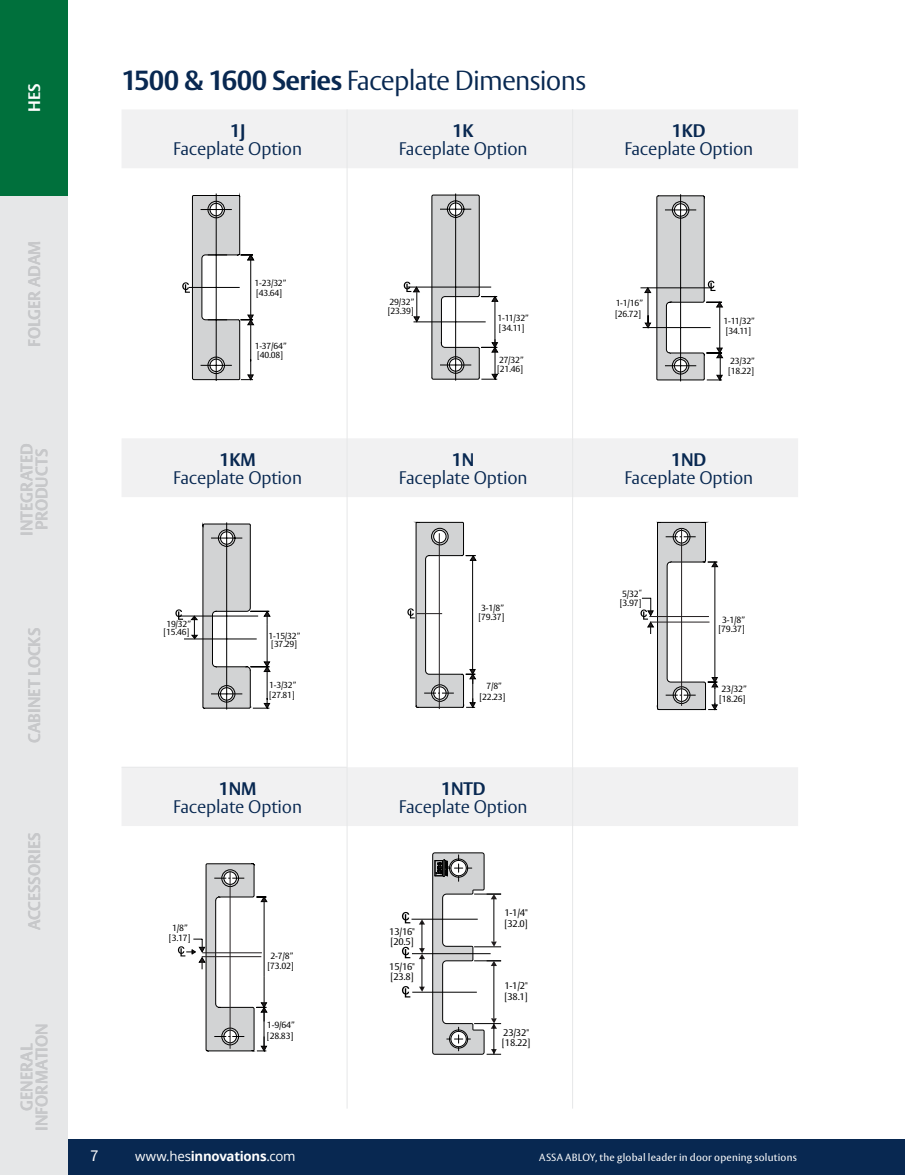
<style>
.page{position:relative;width:905px;height:1175px;background:#fff}
.page>*{position:absolute;margin:0;border:0;box-sizing:border-box;transform-origin:0 0}
.t1{font:300 27.3px "ASSA Vesta";letter-spacing:-.03em;color:#082851}
.t2{font:300 18px "ASSA Vesta";letter-spacing:-.01em;color:#082851}
.t3{font:700 18px "ASSA Vesta";letter-spacing:-.01em;color:#082851}
.t4{font:700 16.5px/15px "ASSA Vesta";letter-spacing:.005em;color:#c7c8ca;text-align:center}
.t5{font:700 16.5px "ASSA Vesta";color:#fff}
.t6{font:15px "ASSA Vesta";color:#fff}
.t7{font:13.35px "Open Sans";letter-spacing:-.015em;color:#fff}
.t8{font:10.35px "ASSA Vesta";letter-spacing:.02em;color:#fff}
.t9{font:9.6px/10.2px "ASSA Vesta";letter-spacing:-.025em;color:#000}
.t10{font:8.85px/9.4px "ASSA Vesta";letter-spacing:-.025em;color:#000}
.t11{font:8.7px/9.3px "ASSA Vesta";letter-spacing:-.025em;color:#000}
.t12{font:7.35px "ASSA Vesta";color:#000}
.s1{font-weight:700}
</style>
<div class="page">
<div style="left:68px;top:1139px;width:836px;height:35px;background:#082851"></div>
<svg style="left:122px;top:109px;width:676px;height:717px"></svg>
<hr style="left:572px;top:109px;width:1px;height:59px;background:#e6e7e8">
<hr style="left:572px;top:168px;width:1px;height:270px;background:#e6e7e8">
<hr style="left:572px;top:438px;width:1px;height:59px;background:#e6e7e8">
<hr style="left:572px;top:497px;width:1px;height:270px;background:#e6e7e8">
<hr style="left:347px;top:109px;width:1px;height:59px;background:#e6e7e8">
<hr style="left:347px;top:168px;width:1px;height:270px;background:#e6e7e8">
<hr style="left:347px;top:438px;width:1px;height:59px;background:#e6e7e8">
<hr style="left:347px;top:497px;width:1px;height:270px;background:#e6e7e8">
<hr style="left:122px;top:767px;width:225px;height:1px;background:#e6e7e8">
<hr style="left:347px;top:767px;width:1px;height:59px;background:#e6e7e8">
<hr style="left:572px;top:767px;width:1px;height:59px;background:#e6e7e8">
<hr style="left:347px;top:826px;width:1px;height:282px;background:#e6e7e8">
<hr style="left:572px;top:826px;width:1px;height:282px;background:#e6e7e8">
<hr style="left:216px;top:193px;width:1px;height:188px;background:#000">
<svg style="left:182px;top:195px;width:72px;height:186px"></svg>
<svg style="left:404px;top:193px;width:94px;height:188px"></svg>
<hr style="left:494px;top:339px;width:1px;height:39px;background:#000">
<hr style="left:680px;top:194px;width:1px;height:187px;background:#000">
<hr style="left:640px;top:287px;width:72px;height:1px;background:#000">
<hr style="left:642px;top:327px;width:68px;height:1px;background:#000">
<svg style="left:644px;top:195px;width:79px;height:186px"></svg>
<svg style="left:175px;top:522px;width:96px;height:188px"></svg>
<hr style="left:439px;top:533px;width:1px;height:176px;background:#231f20">
<svg style="left:407px;top:522px;width:69px;height:186px"></svg>
<svg style="left:640px;top:522px;width:78px;height:188px"></svg>
<svg style="left:178px;top:863px;width:90px;height:188px"></svg>
<hr style="left:412px;top:991px;width:65px;height:1px;background:#000">
<hr style="left:412px;top:953px;width:78px;height:1px;background:#000">
<svg style="left:419px;top:986px;width:6px;height:5px"></svg>
<svg style="left:402px;top:946px;width:8px;height:12px"></svg>
<svg style="left:402px;top:986px;width:8px;height:11px"></svg>
<hr style="left:421px;top:957px;width:1px;height:32px;background:#000">
<hr style="left:411px;top:918px;width:66px;height:1px;background:#000">
<svg style="left:402px;top:912px;width:8px;height:11px"></svg>
<svg style="left:419px;top:919px;width:6px;height:40px"></svg>
<svg style="left:432px;top:852px;width:69px;height:202px"></svg>
<div style="left:0;top:0;width:68px;height:1174px;background:#e6e7e8"></div>
<div style="left:0;top:0;width:68px;height:196px;background:#00703c"></div>
<h3 class="t5" style="left:24px;top:112px;width:30px;rotate:-90deg">HES</h3>
<h3 class="t4" style="left:27px;top:347px;width:108px;rotate:-90deg">FOLGER ADAM</h3>
<h3 class="t4" style="left:20px;top:536px;width:94px;rotate:-90deg">INTEGRATED<br>PRODUCTS</h3>
<h3 class="t4" style="left:27px;top:743px;width:117px;rotate:-90deg">CABINET LOCKS</h3>
<h3 class="t4" style="left:27px;top:930px;width:100px;rotate:-90deg">ACCESSORIES</h3>
<h3 class="t4" style="left:20px;top:1130px;width:109px;rotate:-90deg">GENERAL<br>INFORMATION</h3>
<h1 class="t1" style="left:122px;top:64px;width:466px"><span class="s1">1500 &amp; 1600 Series</span> Faceplate Dimensions</h1>
<h2 class="t3" style="left:230px;top:119px;width:17px">1J</h2>
<h2 class="t2" style="left:173px;top:138px;width:130px">Faceplate Option</h2>
<h2 class="t3" style="left:452px;top:119px;width:23px">1K</h2>
<h2 class="t2" style="left:399px;top:138px;width:130px">Faceplate Option</h2>
<h2 class="t3" style="left:672px;top:119px;width:35px">1KD</h2>
<h2 class="t2" style="left:624px;top:138px;width:130px">Faceplate Option</h2>
<p class="t11" style="left:254px;top:278px;width:33px;line-height:10.1px">1-23/32” [43.64]</p>
<p class="t11" style="left:255px;top:342px;width:33px">1-37/64” [40.08]</p>
<h2 class="t3" style="left:219px;top:448px;width:38px">1KM</h2>
<h2 class="t2" style="left:173px;top:466px;width:130px">Faceplate Option</h2>
<p class="t11" style="left:163px;top:620px;width:29px;line-height:8.1px;text-align:center">19/32” [15.46]</p>
<p class="t11" style="left:268px;top:632px;width:33px;line-height:8.2px;text-align:center">1-15/32” [37.29]</p>
<p class="t11" style="left:269px;top:681px;width:29px">1-3/32” [27.81]</p>
<h2 class="t3" style="left:219px;top:777px;width:39px">1NM</h2>
<h2 class="t2" style="left:173px;top:795px;width:130px">Faceplate Option</h2>
<p class="t10" style="left:169px;top:923px;width:23px;line-height:9.9px;text-align:center">1/8” [3.17]</p>
<p class="t10" style="left:267px;top:951px;width:28px;text-align:center">2-7/8” [73.02]</p>
<p class="t10" style="left:267px;top:1020px;width:29px;line-height:10.8px">1-9/64” [28.83]</p>
<p class="t11" style="left:388px;top:297px;width:28px">29/32” [23.39]</p>
<p class="t11" style="left:497px;top:314px;width:33px">1-11/32” [34.11]</p>
<p class="t11" style="left:497px;top:355px;width:28px">27/32” [21.46]</p>
<h2 class="t3" style="left:452px;top:448px;width:24px">1N</h2>
<h2 class="t2" style="left:399px;top:466px;width:130px">Faceplate Option</h2>
<p class="t11" style="left:478px;top:603px;width:28px;line-height:9.8px;text-align:center">3-1/8” [79.37]</p>
<p class="t11" style="left:479px;top:681px;width:28px;line-height:10.6px;text-align:center">7/8” [22.23]</p>
<h2 class="t3" style="left:441px;top:777px;width:46px">1NTD</h2>
<h2 class="t2" style="left:399px;top:795px;width:130px">Faceplate Option</h2>
<p class="t9" style="left:389px;top:927px;width:27px">13/16" [20.5]</p>
<p class="t9" style="left:389px;top:961px;width:27px">15/16" [23.8]</p>
<p class="t9" style="left:504px;top:908px;width:25px">1-1/4" [32.0]</p>
<p class="t9" style="left:504px;top:981px;width:25px">1-1/2" [38.1]</p>
<p class="t9" style="left:502px;top:1028px;width:30px">23/32" [18.22]</p>
<p class="t11" style="left:615px;top:298px;width:29px;line-height:10.4px">1-1/16” [26.72]</p>
<p class="t11" style="left:723px;top:316px;width:33px;line-height:10.4px">1-11/32” [34.11]</p>
<p class="t11" style="left:728px;top:357px;width:28px;line-height:9.9px">23/32” [18.22]</p>
<h2 class="t3" style="left:671px;top:448px;width:37px">1ND</h2>
<h2 class="t2" style="left:624px;top:466px;width:130px">Faceplate Option</h2>
<p class="t12" style="left:639px;top:588px;width:4px">“</p>
<p class="t10" style="left:619px;top:589px;width:23px">5/32 [3.97]</p>
<p class="t10" style="left:718px;top:615px;width:28px;line-height:8.9px;text-align:center">3-1/8” [79.37]</p>
<p class="t10" style="left:719px;top:684px;width:29px">23/32” [18.26]</p>
<h3 class="t6" style="left:91px;top:1146px;width:10px">7</h3>
<h3 class="t7" style="left:135px;top:1147px;width:162px">www.hes<span class="s1">innovations</span>.com</h3>
<p class="t8" style="left:539px;top:1151px;width:259px">ASSA ABLOY, the global leader in door opening solutions</p>
</div>
